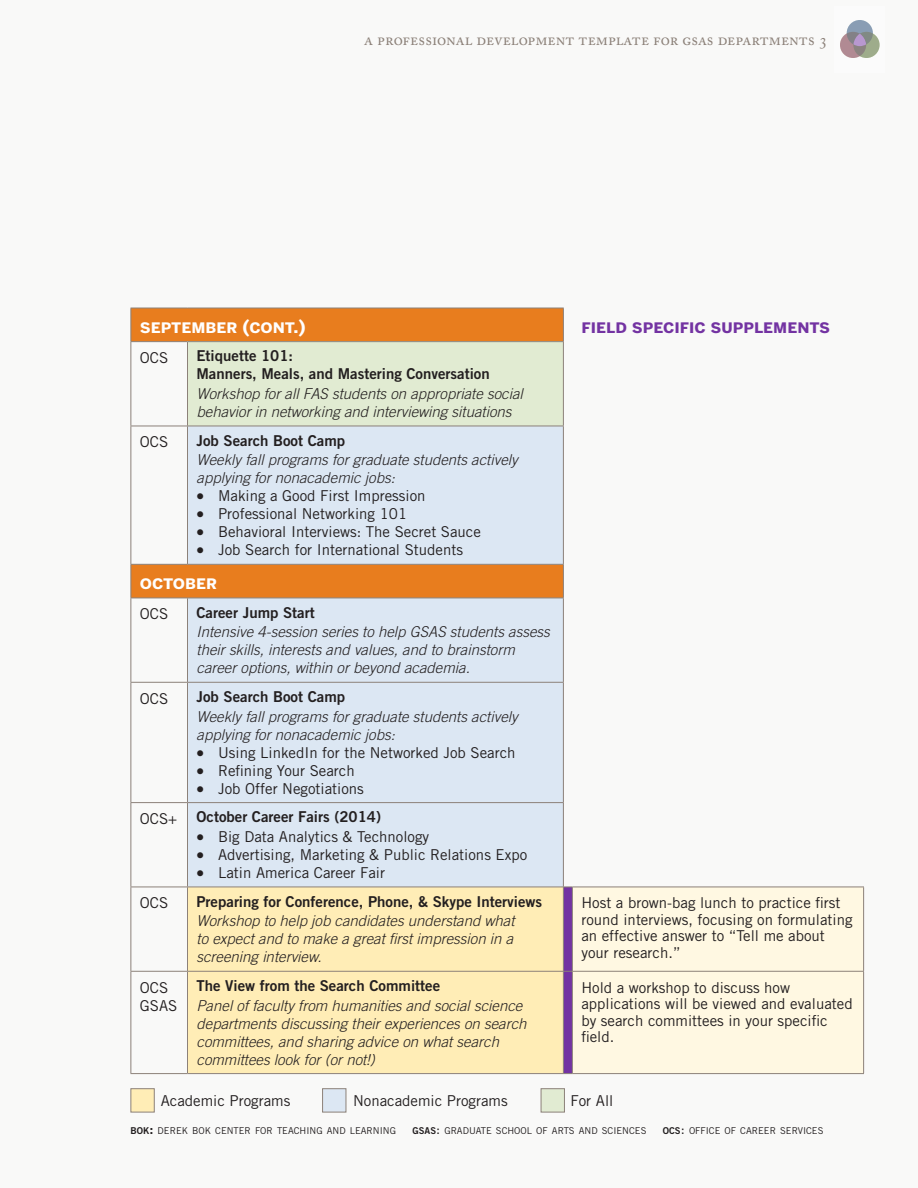
<style>
.page{position:relative;width:918px;height:1188px;background:#f9f9f8}
.page>*{position:absolute;margin:0;border:0;box-sizing:border-box;transform-origin:0 0}
.t1{font:18px "Benton Sans Bold SC";color:#7333a2}
.t2{font:18px "Benton Sans Bold SC";color:#fff}
.t3{font:16.5px "Adobe Caslon Pro";color:#8c8179}
.List_Paragraph{font:italic 300 15px/18px "Trade Gothic LT Std";color:#231f20}
.t4{font:15px/16.5px "Trade Gothic LT Std";color:#231f20}
.t5{font:15px/18px "Trade Gothic LT Std Bd 2";color:#231f20}
.t6{font:9.45px "Trade Gothic LT Std";color:#231f20}
.s1{font-family:"Trade Gothic LT Std Bd 2"}
.s2{font-family:"Trade Gothic LT Std Bd 2";font-size:13.5px}
.s3{font-size:13.5px}
</style>
<div class="page">
<svg style="left:840px;top:20px;width:40px;height:38px"></svg>
<svg style="left:131px;top:309px;width:432px;height:289px;fill:#e87d1e"></svg>
<div style="left:188px;top:342px;width:375px;height:84px;background:#e1ebd2"></div>
<svg style="left:188px;top:427px;width:375px;height:460px;background:#dcdfe3"></svg>
<div style="left:188px;top:888px;width:375px;height:185px;background:#ffedb6"></div>
<div style="left:573px;top:888px;width:290px;height:185px;background:#fff8e2"></div>
<hr style="left:130px;top:308px;width:58px;height:1px;background:#8c8179">
<hr style="left:130px;top:308px;width:1px;height:33px;background:#8c8179">
<hr style="left:188px;top:308px;width:376px;height:1px;background:#8c8179">
<hr style="left:563px;top:308px;width:1px;height:33px;background:#8c8179">
<hr style="left:130px;top:341px;width:58px;height:1px;background:#8c8179">
<hr style="left:130px;top:342px;width:1px;height:84px;background:#8c8179">
<hr style="left:188px;top:341px;width:376px;height:1px;background:#8c8179">
<hr style="left:187px;top:342px;width:1px;height:84px;background:#8c8179">
<hr style="left:563px;top:342px;width:1px;height:84px;background:#8c8179">
<hr style="left:130px;top:426px;width:58px;height:1px;background:#8c8179">
<hr style="left:130px;top:426px;width:1px;height:138px;background:#8c8179">
<hr style="left:188px;top:426px;width:376px;height:1px;background:#8c8179">
<hr style="left:187px;top:426px;width:1px;height:138px;background:#8c8179">
<hr style="left:563px;top:426px;width:1px;height:138px;background:#8c8179">
<hr style="left:130px;top:564px;width:58px;height:1px;background:#8c8179">
<hr style="left:130px;top:565px;width:1px;height:33px;background:#8c8179">
<hr style="left:188px;top:564px;width:376px;height:1px;background:#8c8179">
<hr style="left:563px;top:565px;width:1px;height:33px;background:#8c8179">
<hr style="left:130px;top:598px;width:58px;height:1px;background:#8c8179">
<hr style="left:130px;top:598px;width:1px;height:84px;background:#8c8179">
<hr style="left:188px;top:598px;width:376px;height:1px;background:#8c8179">
<hr style="left:187px;top:598px;width:1px;height:84px;background:#8c8179">
<hr style="left:563px;top:598px;width:1px;height:84px;background:#8c8179">
<hr style="left:130px;top:682px;width:58px;height:1px;background:#8c8179">
<hr style="left:130px;top:683px;width:1px;height:119px;background:#8c8179">
<hr style="left:188px;top:682px;width:376px;height:1px;background:#8c8179">
<hr style="left:187px;top:683px;width:1px;height:119px;background:#8c8179">
<hr style="left:563px;top:683px;width:1px;height:119px;background:#8c8179">
<hr style="left:130px;top:802px;width:58px;height:1px;background:#8c8179">
<hr style="left:130px;top:803px;width:1px;height:84px;background:#8c8179">
<hr style="left:188px;top:802px;width:376px;height:1px;background:#8c8179">
<hr style="left:187px;top:803px;width:1px;height:84px;background:#8c8179">
<hr style="left:563px;top:803px;width:1px;height:84px;background:#8c8179">
<hr style="left:130px;top:887px;width:58px;height:1px;background:#8c8179">
<hr style="left:130px;top:887px;width:1px;height:84px;background:#8c8179">
<hr style="left:188px;top:887px;width:375px;height:1px;background:#8c8179">
<hr style="left:187px;top:887px;width:1px;height:84px;background:#8c8179">
<hr style="left:130px;top:971px;width:58px;height:1px;background:#8c8179">
<hr style="left:130px;top:972px;width:1px;height:101px;background:#8c8179">
<hr style="left:188px;top:971px;width:375px;height:1px;background:#8c8179">
<hr style="left:187px;top:972px;width:1px;height:101px;background:#8c8179">
<hr style="left:130px;top:1073px;width:58px;height:1px;background:#8c8179">
<hr style="left:188px;top:1073px;width:375px;height:1px;background:#8c8179">
<hr style="left:573px;top:887px;width:291px;height:1px;background:#8c8179">
<hr style="left:863px;top:887px;width:1px;height:84px;background:#8c8179">
<hr style="left:573px;top:971px;width:291px;height:1px;background:#8c8179">
<hr style="left:863px;top:972px;width:1px;height:101px;background:#8c8179">
<hr style="left:573px;top:1073px;width:291px;height:1px;background:#8c8179">
<svg style="left:563px;top:887px;width:10px;height:187px;background:#79449a"></svg>
<div style="left:130px;top:1088px;width:25px;height:24px;background:#ffedb6;border:1px solid #8c8179"></div>
<div style="left:322px;top:1088px;width:24px;height:24px;background:#dce7f3;border:1px solid #8c8179"></div>
<div style="left:541px;top:1088px;width:24px;height:24px;background:#e1ebd2;border:1px solid #8c8179"></div>
<p class="t3" style="left:364px;top:30px;width:465px">a professional development template for gsas departments 3</p>
<p class="t2" style="left:140px;top:315px;width:167px">SEPTEMBER (CONT.)</p>
<p class="t1" style="left:581px;top:315px;width:250px">FIELD SPECIFIC SUPPLEMENTS</p>
<p class="t4" style="left:140px;top:349px;width:30px">OCS</p>
<p class="t5" style="left:196px;top:347px;width:295px">Etiquette 101:<br>Manners, Meals, and Mastering Conversation</p>
<p class="List_Paragraph" style="left:196px;top:385px;width:328px">Workshop for all FAS students on appropriate social behavior in networking and interviewing situations</p>
<p class="t4" style="left:140px;top:434px;width:30px">OCS</p>
<p class="t5" style="left:196px;top:431px;width:150px">Job Search Boot Camp</p>
<p class="List_Paragraph" style="left:196px;top:451px;width:323px">Weekly fall programs for graduate students actively applying for nonacademic jobs:</p>
<p class="t4" style="left:196px;top:488px;width:231px">• Making a Good First Impression</p>
<p class="t4" style="left:196px;top:506px;width:212px">• Professional Networking 101</p>
<p class="t4" style="left:196px;top:524px;width:286px">• Behavioral Interviews: The Secret Sauce</p>
<p class="t4" style="left:196px;top:542px;width:268px">• Job Search for International Students</p>
<p class="t2" style="left:140px;top:572px;width:79px">OCTOBER</p>
<p class="t4" style="left:140px;top:606px;width:30px">OCS</p>
<p class="t5" style="left:196px;top:603px;width:120px">Career Jump Start</p>
<p class="List_Paragraph" style="left:196px;top:623px;width:355px">Intensive 4-session series to help GSAS students assess their skills, interests and values, and to brainstorm career options, within or beyond academia.</p>
<p class="t4" style="left:140px;top:690px;width:30px">OCS</p>
<p class="t5" style="left:196px;top:688px;width:150px">Job Search Boot Camp</p>
<p class="List_Paragraph" style="left:196px;top:708px;width:323px">Weekly fall programs for graduate students actively applying for nonacademic jobs:</p>
<p class="t4" style="left:196px;top:744px;width:321px">• Using LinkedIn for the Networked Job Search</p>
<p class="t4" style="left:196px;top:762px;width:160px">• Refining Your Search</p>
<p class="t4" style="left:196px;top:780px;width:169px">• Job Offer Negotiations</p>
<p class="t4" style="left:140px;top:810px;width:39px">OCS+</p>
<p class="t5" style="left:196px;top:808px;width:186px">October Career Fairs (2014)</p>
<p class="t4" style="left:196px;top:828px;width:234px">• Big Data Analytics &amp; Technology</p>
<p class="t4" style="left:196px;top:846px;width:332px">• Advertising, Marketing &amp; Public Relations Expo</p>
<p class="t4" style="left:196px;top:864px;width:190px">• Latin America Career Fair</p>
<p class="t4" style="left:140px;top:894px;width:30px">OCS</p>
<p class="t5" style="left:196px;top:892px;width:347px">Preparing for Conference, Phone, &amp; Skype Interviews</p>
<p class="List_Paragraph" style="left:196px;top:912px;width:320px;text-align:justify">Workshop to help job candidates understand what to expect and to make a great first impression in a screening interview.</p>
<p class="t4" style="left:581px;top:894px;width:273px">Host a brown-bag lunch to practice first round interviews, focusing on formulating an effective answer to “Tell me about your research.”</p>
<p class="t4" style="left:140px;top:979px;width:30px">OCS</p>
<p class="t4" style="left:140px;top:997px;width:39px">GSAS</p>
<p class="t5" style="left:196px;top:976px;width:245px">The View from the Search Committee</p>
<p class="List_Paragraph" style="left:196px;top:997px;width:332px">Panel of faculty from humanities and social science departments discussing their experiences on search committees, and sharing advice on what search committees look for (or not!)</p>
<p class="t4" style="left:581px;top:979px;width:273px">Hold a workshop to discuss how applications will be viewed and evaluated by search committees in your specific field.</p>
<p class="t4" style="left:161px;top:1093px;width:131px">Academic Programs</p>
<p class="t4" style="left:353px;top:1093px;width:156px">Nonacademic Programs</p>
<p class="t4" style="left:570px;top:1093px;width:44px">For All</p>
<p class="t6" style="left:130px;top:1125px;width:695px"><span class="s1">BOK</span><span class="s2">:</span> DEREK BOK CENTER FOR TEACHING AND LEARNING <span class="s1">GSAS</span><span class="s3">:</span> GRADUATE SCHOOL OF ARTS AND SCIENCES <span class="s1">OCS</span><span class="s3">:</span> OFFICE OF CAREER SERVICES</p>
</div>
